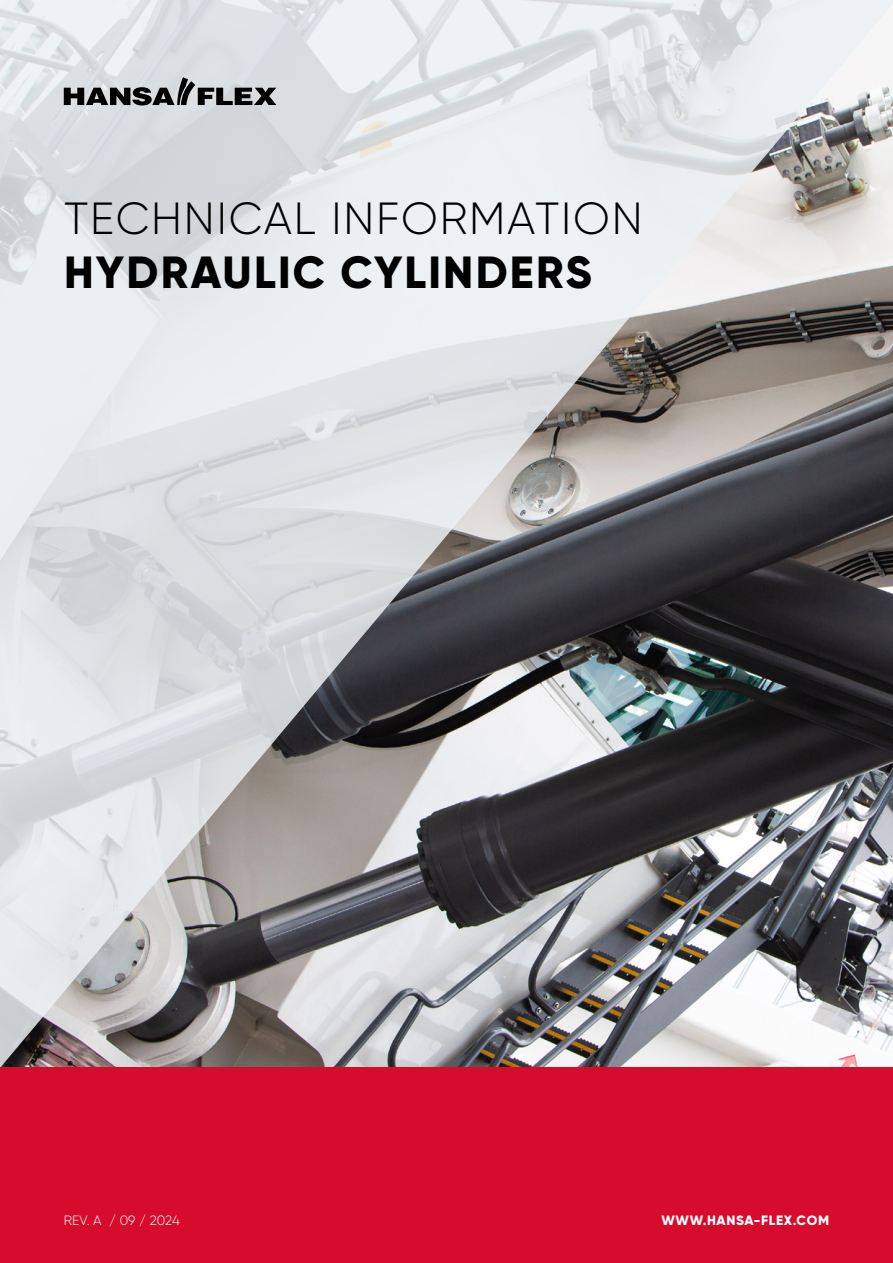
<style>
.page{position:relative;width:893px;height:1263px;background:#fff}
.page>*{position:absolute;margin:0;border:0;box-sizing:border-box;transform-origin:0 0}
.t1{font:300 45px "Gilroy";letter-spacing:.04em;color:#000}
.t2{font:800 45px "Gilroy";letter-spacing:.05em;color:#000}
.t3{font:800 13.5px "Gilroy";letter-spacing:.05em;color:#fff}
.t4{font:300 13.5px "Gilroy";letter-spacing:-.005em;color:#fff}
</style>
<div class="page">
<img style="left:0;top:4px;width:893px;height:1063px">
<div style="left:0;top:1067px;width:893px;height:196px;background:#d70b2c"></div>
<svg style="left:64px;top:77px;width:212px;height:28px;background:#84878a"></svg>
<p class="t1" style="left:64px;top:190px;width:580px">TECHNICAL INFORMATION</p>
<p class="t2" style="left:64px;top:244px;width:529px">HYDRAULIC CYLINDERS</p>
<p class="t4" style="left:64px;top:1212px;width:117px">REV. A / 09 / 2024</p>
<p class="t3" style="left:661px;top:1212px;width:169px">WWW.HANSA-FLEX.COM</p>
</div>
